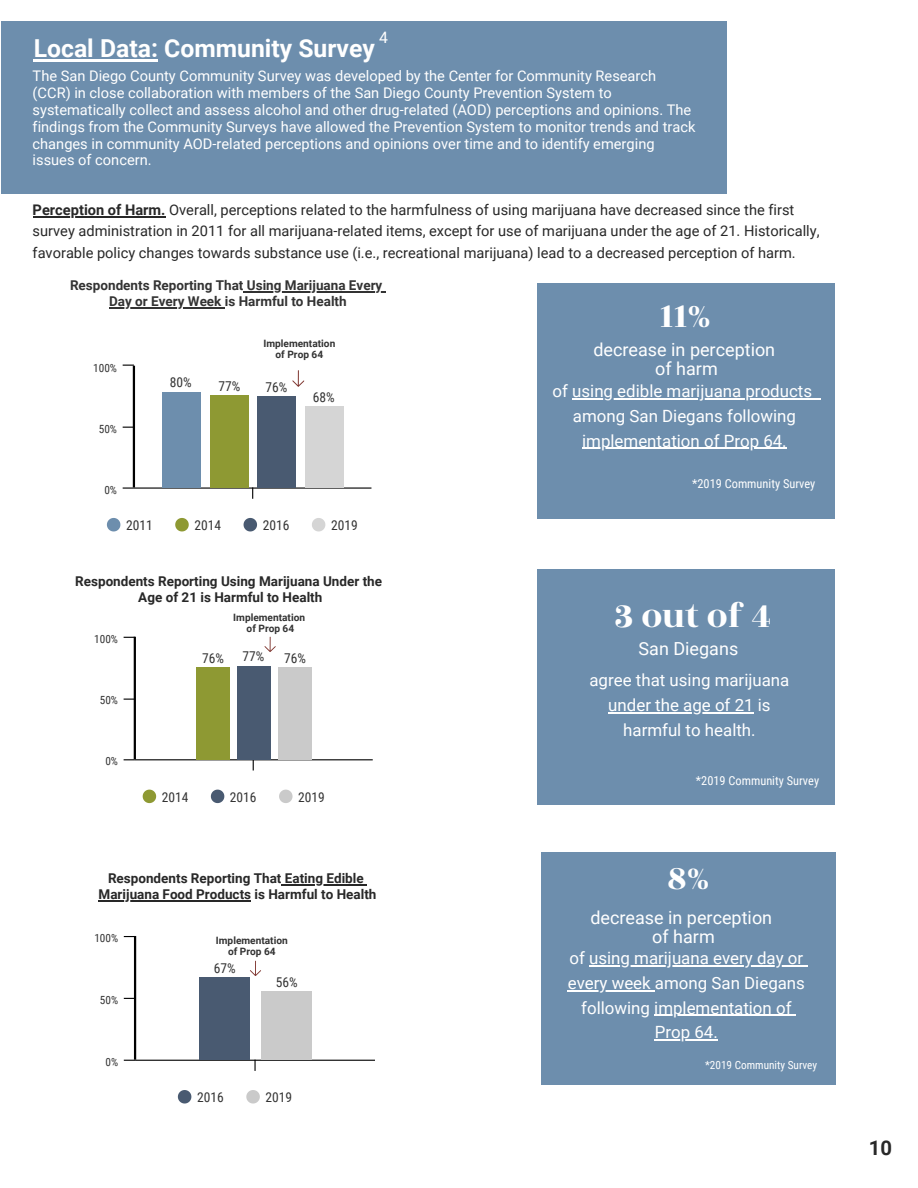
<style>
.page{position:relative;width:918px;height:1188px;background:#fff}
.page>*{position:absolute;margin:0;border:0;box-sizing:border-box;transform-origin:0 0}
.t1{font:37.2px "Rozha One";color:#fff}
.t2{font:36px "Rozha One";color:#fff}
.t3{font:700 24.75px "Roboto";color:#fff}
.t4{font:700 20.25px "Roboto";color:#282828}
.t5{font:18px/19.2px "Roboto";color:#fff;text-align:center}
.t6{font:16.8px/24.8px "Roboto";color:#fff;text-align:center}
.t7{font:15.75px "Roboto";color:#fff}
.t8{font:14.7px/16.8px "Roboto";color:#fff}
.t9{font:14.7px/21.3px "Roboto";color:#282828}
.t10{font:700 13.5px/15.8px "Roboto";color:#282828;text-align:center}
.t11{font:700 13.5px/15.8px "Roboto";color:#333;text-align:center}
.t12{font:13.5px "Roboto Condensed";color:#333}
.t13{font:12.3px "Roboto Condensed";color:#fff}
.t14{font:11.25px "Roboto Condensed";color:#333}
.t15{font:11.25px "Roboto Condensed";color:#fff}
.t16{font:700 10.2px/11.2px "Roboto";color:#333;text-align:center}
.s1{font-weight:700}
</style>
<div class="page">
<div style="left:1px;top:21px;width:726px;height:172px;background:#6d8ead"></div>
<hr style="left:34px;top:60px;width:124px;height:2px;background:#fff">
<hr style="left:282px;top:884px;width:82px;height:1px;background:#282828">
<hr style="left:99px;top:900px;width:152px;height:1px;background:#282828">
<svg style="left:254px;top:1061px;width:2px;height:10px"></svg>
<hr style="left:135px;top:1060px;width:240px;height:1px;background:#000">
<hr style="left:134px;top:936px;width:2px;height:124px;background:#000">
<div style="left:199px;top:978px;width:51px;height:82px;background:#495a71"></div>
<div style="left:261px;top:991px;width:51px;height:69px;background:#cacaca"></div>
<svg style="left:178px;top:1090px;width:13px;height:14px"></svg>
<svg style="left:246px;top:1090px;width:14px;height:14px"></svg>
<svg style="left:250px;top:961px;width:11px;height:15px"></svg>
<hr style="left:134px;top:487px;width:237px;height:2px;background:#000">
<svg style="left:123px;top:487px;width:11px;height:2px"></svg>
<hr style="left:133px;top:366px;width:2px;height:121px;background:#000">
<div style="left:162px;top:392px;width:38px;height:95px;background:#6d8ead"></div>
<div style="left:210px;top:395px;width:39px;height:92px;background:#8e9933"></div>
<div style="left:258px;top:396px;width:38px;height:91px;background:#495a71"></div>
<div style="left:305px;top:406px;width:38px;height:81px;background:#d5d5d5"></div>
<svg style="left:107px;top:518px;width:13px;height:13px"></svg>
<svg style="left:175px;top:518px;width:14px;height:13px"></svg>
<svg style="left:244px;top:518px;width:13px;height:13px"></svg>
<svg style="left:312px;top:518px;width:13px;height:13px"></svg>
<svg style="left:292px;top:370px;width:12px;height:17px"></svg>
<hr style="left:244px;top:291px;width:138px;height:1px;background:#333">
<hr style="left:109px;top:307px;width:116px;height:1px;background:#333">
<div style="left:538px;top:284px;width:297px;height:235px;background:#6d8ead"></div>
<hr style="left:572px;top:398px;width:240px;height:1px;background:#fff">
<hr style="left:582px;top:448px;width:205px;height:1px;background:#fff">
<hr style="left:33px;top:216px;width:133px;height:1px;background:#282828">
<div style="left:538px;top:569px;width:297px;height:235px;background:#6d8ead"></div>
<hr style="left:608px;top:712px;width:146px;height:1px;background:#fff">
<div style="left:541px;top:852px;width:295px;height:232px;background:#6d8ead"></div>
<hr style="left:589px;top:965px;width:214px;height:1px;background:#fff">
<hr style="left:568px;top:990px;width:87px;height:1px;background:#fff">
<hr style="left:654px;top:1015px;width:138px;height:1px;background:#fff">
<hr style="left:655px;top:1039px;width:63px;height:2px;background:#fff">
<hr style="left:135px;top:759px;width:238px;height:1px;background:#000">
<hr style="left:134px;top:637px;width:2px;height:122px;background:#000">
<div style="left:197px;top:667px;width:33px;height:92px;background:#8e9933"></div>
<div style="left:237px;top:666px;width:34px;height:93px;background:#495a71"></div>
<div style="left:278px;top:667px;width:34px;height:92px;background:#cacaca"></div>
<svg style="left:143px;top:790px;width:13px;height:13px"></svg>
<svg style="left:211px;top:790px;width:13px;height:13px"></svg>
<svg style="left:279px;top:790px;width:14px;height:13px"></svg>
<svg style="left:264px;top:637px;width:12px;height:15px"></svg>
<p class="t7" style="left:379px;top:26px;width:10px">4</p>
<h3 class="t3" style="left:34px;top:31px;width:343px">Local Data: Community Survey</h3>
<p class="t8" style="left:33px;top:67px;width:664px">The San Diego County Community Survey was developed by the Center for Community Research (CCR) in close collaboration with members of the San Diego County Prevention System to systematically collect and assess alcohol and other drug-related (AOD) perceptions and opinions. The findings from the Community Surveys have allowed the Prevention System to monitor trends and track changes in community AOD-related perceptions and opinions over time and to identify emerging issues of concern.</p>
<p class="t9" style="left:33px;top:198px;width:789px"><span class="s1">Perception of Harm.</span> Overall, perceptions related to the harmfulness of using marijuana have decreased since the first survey administration in 2011 for all marijuana-related items, except for use of marijuana under the age of 21. Historically, favorable policy changes towards substance use (i.e., recreational marijuana) lead to a decreased perception of harm.</p>
<p class="t11" style="left:70px;top:277px;width:314px">Respondents Reporting That Using Marijuana Every<br>Day or Every Week is Harmful to Health</p>
<p class="t14" style="left:93px;top:360px;width:25px">100%</p>
<p class="t14" style="left:99px;top:421px;width:20px">50%</p>
<p class="t16" style="left:263px;top:337px;width:73px">Implementation of Prop 64</p>
<p class="t12" style="left:170px;top:373px;width:23px">80%</p>
<p class="t12" style="left:218px;top:376px;width:23px">77%</p>
<p class="t12" style="left:266px;top:377px;width:23px">76%</p>
<p class="t12" style="left:313px;top:388px;width:23px">68%</p>
<p class="t14" style="left:104px;top:482px;width:14px">0%</p>
<p class="t12" style="left:126px;top:516px;width:28px">2011</p>
<p class="t12" style="left:194px;top:516px;width:28px">2014</p>
<p class="t12" style="left:263px;top:516px;width:28px">2016</p>
<p class="t12" style="left:331px;top:516px;width:28px">2019</p>
<p class="t10" style="left:75px;top:573px;width:308px">Respondents Reporting Using Marijuana Under the<br>Age of 21 is Harmful to Health</p>
<p class="t14" style="left:94px;top:631px;width:25px">100%</p>
<p class="t14" style="left:100px;top:692px;width:20px">50%</p>
<p class="t14" style="left:105px;top:754px;width:14px">0%</p>
<p class="t16" style="left:233px;top:611px;width:73px">Implementation of Prop 64</p>
<p class="t12" style="left:202px;top:648px;width:23px">76%</p>
<p class="t12" style="left:243px;top:647px;width:23px">77%</p>
<p class="t12" style="left:284px;top:648px;width:23px">76%</p>
<p class="t12" style="left:162px;top:788px;width:28px">2014</p>
<p class="t12" style="left:230px;top:788px;width:28px">2016</p>
<p class="t12" style="left:298px;top:788px;width:28px">2019</p>
<p class="t10" style="left:99px;top:870px;width:279px">Respondents Reporting That Eating Edible<br>Marijuana Food Products is Harmful to Health</p>
<p class="t14" style="left:94px;top:930px;width:25px">100%</p>
<p class="t16" style="left:216px;top:934px;width:73px">Implementation of Prop 64</p>
<p class="t14" style="left:100px;top:992px;width:20px">50%</p>
<p class="t14" style="left:105px;top:1054px;width:14px">0%</p>
<p class="t12" style="left:214px;top:959px;width:23px">67%</p>
<p class="t12" style="left:276px;top:972px;width:23px">56%</p>
<p class="t12" style="left:197px;top:1088px;width:28px">2016</p>
<p class="t12" style="left:265px;top:1088px;width:28px">2019</p>
<h1 class="t1" style="left:660px;top:290px;width:53px">11%</h1>
<p class="t5" style="left:593px;top:339px;width:183px">decrease in perception of harm</p>
<p class="t6" style="left:553px;top:378px;width:261px">of using edible marijuana products among San Diegans following implementation of Prop 64.</p>
<p class="t13" style="left:692px;top:475px;width:125px">*2019 Community Survey</p>
<h1 class="t1" style="left:614px;top:589px;width:159px">3 out of 4</h1>
<p class="t5" style="left:639px;top:638px;width:101px">San Diegans</p>
<p class="t6" style="left:589px;top:667px;width:201px">agree that using marijuana under the age of 21 is harmful to health.</p>
<p class="t13" style="left:696px;top:772px;width:125px">*2019 Community Survey</p>
<h2 class="t2" style="left:668px;top:853px;width:43px">8%</h2>
<p class="t5" style="left:590px;top:907px;width:183px">decrease in perception of harm</p>
<p class="t6" style="left:568px;top:945px;width:239px">of using marijuana every day or every week among San Diegans following implementation of<br>Prop 64.</p>
<p class="t15" style="left:705px;top:1057px;width:114px">*2019 Community Survey</p>
<h3 class="t4" style="left:869px;top:1134px;width:25px">10</h3>
</div>
